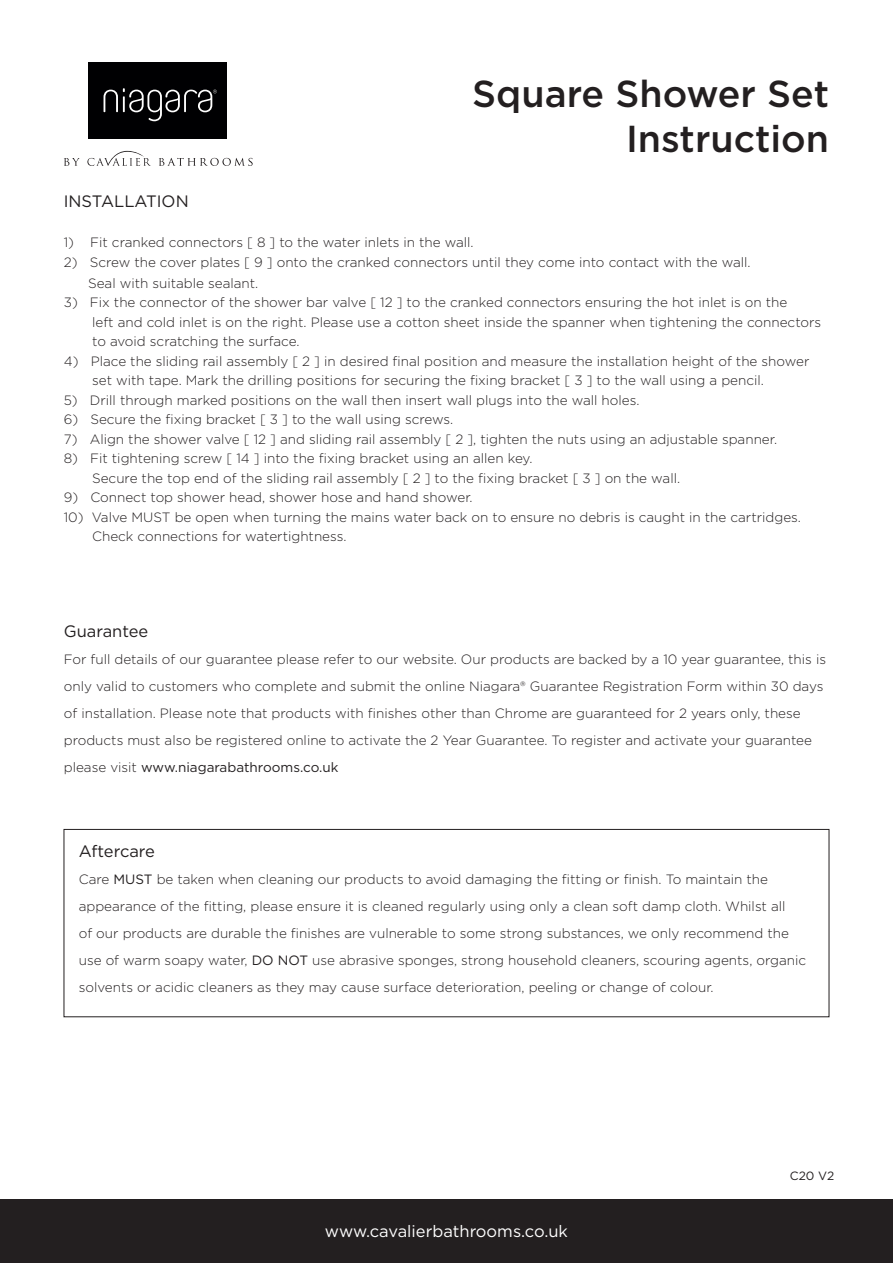
<style>
.page{position:relative;width:893px;height:1263px;background:#fff}
.page>*{position:absolute;margin:0;border:0;box-sizing:border-box;transform-origin:0 0}
.t1{font:500 37.5px "Gotham";color:#231f20}
.t2{font:16.5px "Gotham";color:#231f20}
.t3{font:16.5px "Gotham";color:#fff}
.t4{font:300 13.5px/27px "Gotham";color:#231f20}
.t5{font:12px "Gotham";color:#231f20}
.s1{font-weight:400}
</style>
<div class="page">
<div style="left:0;top:1199px;width:893px;height:64px;background:#231f20"></div>
<div style="left:64px;top:829px;width:765px;height:188px;border:1px solid #231f20"></div>
<div style="left:89px;top:62px;width:138px;height:76px;background:#000002"></div>
<svg style="left:64px;top:151px;width:189px;height:15px"></svg>
<svg style="left:104px;top:88px;width:113px;height:33px"></svg>
<p class="t1" style="left:472px;top:69px;width:358px">Square Shower Set</p>
<p class="t1" style="left:626px;top:114px;width:205px">Instruction</p>
<p class="t2" style="left:64px;top:190px;width:126px">INSTALLATION</p>
<p class="t4" style="left:64px;top:228px;width:411px">1) Fit cranked connectors [ 8 ] to the water inlets in the wall.</p>
<p class="t4" style="left:64px;top:248px;width:688px">2) Screw the cover plates [ 9 ] onto the cranked connectors until they come into contact with the wall.</p>
<p class="t4" style="left:88px;top:269px;width:172px">Seal with suitable sealant.</p>
<p class="t4" style="left:92px;top:292px;width:731px;line-height:19.5px;text-indent:-28px">3) Fix the connector of the shower bar valve [ 12 ] to the cranked connectors ensuring the hot inlet is on the<br>left and cold inlet is on the right. Please use a cotton sheet inside the spanner when tightening the connectors to avoid scratching the surface.</p>
<p class="t4" style="left:92px;top:351px;width:719px;line-height:19.5px;text-indent:-28px">4) Place the sliding rail assembly [ 2 ] in desired final position and measure the installation height of the shower set with tape. Mark the drilling positions for securing the fixing bracket [ 3 ] to the wall using a pencil.</p>
<p class="t4" style="left:64px;top:386px;width:577px">5) Drill through marked positions on the wall then insert wall plugs into the wall holes.</p>
<p class="t4" style="left:64px;top:405px;width:391px">6) Secure the fixing bracket [ 3 ] to the wall using screws.</p>
<p class="t4" style="left:64px;top:425px;width:715px">7) Align the shower valve [ 12 ] and sliding rail assembly [ 2 ], tighten the nuts using an adjustable spanner.</p>
<p class="t4" style="left:64px;top:444px;width:470px">8) Fit tightening screw [ 14 ] into the fixing bracket using an allen key.</p>
<p class="t4" style="left:92px;top:464px;width:589px">Secure the top end of the sliding rail assembly [ 2 ] to the fixing bracket [ 3 ] on the wall.</p>
<p class="t4" style="left:64px;top:483px;width:410px">9) Connect top shower head, shower hose and hand shower.</p>
<p class="t4" style="left:92px;top:507px;width:710px;line-height:19.5px;text-indent:-28px">10) Valve MUST be open when turning the mains water back on to ensure no debris is caught in the cartridges.<br>Check connections for watertightness.</p>
<p class="t2" style="left:64px;top:621px;width:86px">Guarantee</p>
<p class="t4" style="left:64px;top:646px;width:764px">For full details of our guarantee please refer to our website. Our products are backed by a 10 year guarantee, this is only valid to customers who complete and submit the online Niagara® Guarantee Registration Form within 30 days of installation. Please note that products with finishes other than Chrome are guaranteed for 2 years only, these products must also be registered online to activate the 2 Year Guarantee. To register and activate your guarantee please visit <span class="s1">www.niagarabathrooms.co.uk</span></p>
<p class="t2" style="left:79px;top:840px;width:78px">Aftercare</p>
<p class="t4" style="left:79px;top:865px;width:729px">Care <span class="s1">MUST</span> be taken when cleaning our products to avoid damaging the fitting or finish. To maintain the appearance of the fitting, please ensure it is cleaned regularly using only a clean soft damp cloth. Whilst all<br>of our products are durable the finishes are vulnerable to some strong substances, we only recommend the use of warm soapy water, <span class="s1">DO NOT</span> use abrasive sponges, strong household cleaners, scouring agents, organic solvents or acidic cleaners as they may cause surface deterioration, peeling or change of colour.</p>
<p class="t3" style="left:325px;top:1221px;width:245px">www.cavalierbathrooms.co.uk</p>
<p class="t5" style="left:790px;top:1168px;width:46px">C20 V2</p>
</div>
